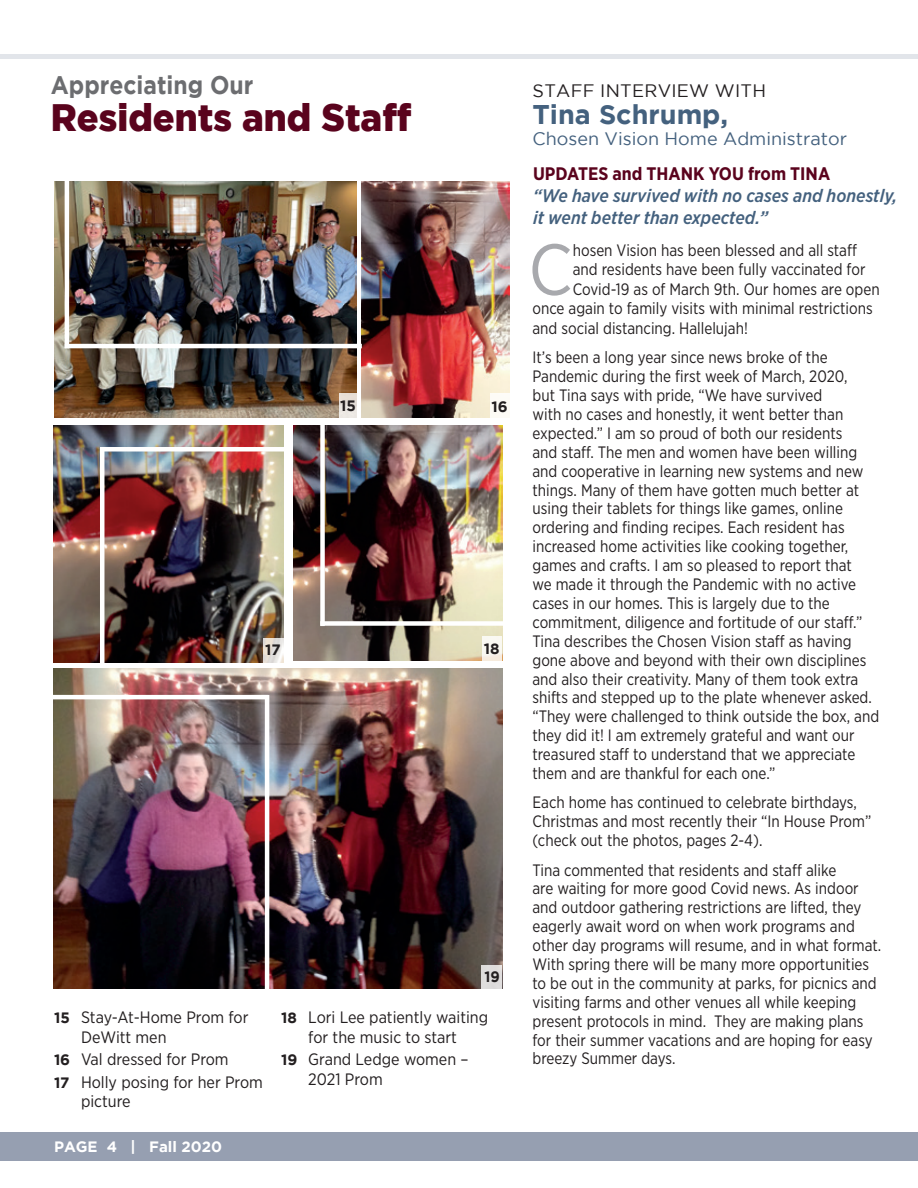
<style>
.page{position:relative;width:918px;height:1188px;background:#fff}
.page>*{position:absolute;margin:0;border:0;box-sizing:border-box;transform-origin:0 0}
.t1{font:72.15px "Gotham Narrow";color:#a8a9ad}
.t2{font:900 38.1px "Gotham";color:#5a031d;scale:.95 1}
.t3{font:700 27px "Gotham";color:#44617e}
.t4{font:700 25.5px "Gotham";color:#6c6d70;scale:.9 1}
.t5{font:italic 500 18.15px/21.9px "Gotham Narrow";color:#44617e}
.t6{font:700 18.15px "Gotham Narrow";color:#5a031d}
.t7{font:18px "Gotham";color:#44617e}
.t8{font:18px "Gotham";letter-spacing:.015em;color:#231f20}
.t9{font:16.5px/18.9px "Gotham Narrow";color:#231f20;scale:.94 1}
.t10{font:16.5px/19.5px "Gotham Narrow";color:#231f20}
.t11{font:700 15px "Gotham";color:#fff}
.t12{font:700 15px "Gotham";color:#231f20}
.t13{font:700 15px "Gotham";color:#231f20;scale:.94 1}
.s1{font-family:"Gotham";font-weight:700;font-size:15px}
</style>
<div class="page">
<img style="left:53px;top:669px;width:449px;height:320px">
<div style="left:0;top:1133px;width:918px;height:28px;background:#969fb1"></div>
<div style="left:0;top:54px;width:918px;height:5px;background:#e2e5ea"></div>
<img style="left:54px;top:182px;width:303px;height:236px">
<img style="left:293px;top:426px;width:209px;height:235px">
<img style="left:53px;top:426px;width:230px;height:236px">
<img style="left:362px;top:182px;width:148px;height:235px">
<div style="left:320px;top:621px;width:189px;height:5px;background:#fff"></div>
<hr style="left:65px;top:344px;width:297px;height:4px;background:#fff">
<div style="left:320px;top:421px;width:5px;height:205px;background:#fff"></div>
<hr style="left:100px;top:447px;width:4px;height:217px;background:#fff">
<hr style="left:65px;top:159px;width:4px;height:189px;background:#fff">
<svg style="left:482px;top:636px;width:20px;height:25px"></svg>
<div style="left:490px;top:393px;width:20px;height:25px;background:#fdfbf6"></div>
<div style="left:339px;top:393px;width:18px;height:25px;background:#eae5e0"></div>
<svg style="left:263px;top:638px;width:20px;height:25px"></svg>
<hr style="left:265px;top:695px;width:4px;height:305px;background:#fff">
<hr style="left:31px;top:695px;width:237px;height:4px;background:#fff">
<div style="left:102px;top:447px;width:188px;height:5px;background:#fff"></div>
<div style="left:481px;top:965px;width:21px;height:25px;background:#dfdedd"></div>
<h3 class="t4" style="left:51px;top:70px;width:226px">Appreciating Our</h3>
<h2 class="t2" style="left:51px;top:95px;width:381px">Residents and Staff</h2>
<p class="t12" style="left:340px;top:397px;width:17px">15</p>
<p class="t12" style="left:491px;top:398px;width:18px">16</p>
<p class="t12" style="left:265px;top:641px;width:17px">17</p>
<p class="t12" style="left:484px;top:640px;width:17px">18</p>
<p class="t13" style="left:485px;top:968px;width:18px">19</p>
<p class="t10" style="left:81px;top:1007px;width:169px;text-indent:-27px"><span class="s1">15</span> Stay-At-Home Prom for<br>DeWitt men</p>
<p class="t10" style="left:54px;top:1048px;width:210px;line-height:22.5px"><span class="s1">16</span> Val dressed for Prom<br><span class="s1">17</span> Holly posing for her Prom</p>
<p class="t10" style="left:81px;top:1091px;width:51px">picture</p>
<p class="t11" style="left:54px;top:1138px;width:170px">PAGE 4 | Fall 2020</p>
<p class="t10" style="left:281px;top:1007px;width:208px;text-align:center"><span class="s1">18</span> Lori Lee patiently waiting for the music to start</p>
<p class="t10" style="left:308px;top:1049px;width:162px;text-indent:-27px"><span class="s1">19</span> Grand Ledge women –<br>2021 Prom</p>
<p class="t8" style="left:533px;top:81px;width:235px">STAFF INTERVIEW WITH</p>
<h3 class="t3" style="left:532px;top:99px;width:197px">Tina Schrump,</h3>
<p class="t7" style="left:532px;top:129px;width:316px">Chosen Vision Home Administrator</p>
<p class="t6" style="left:533px;top:162px;width:299px">UPDATES and THANK YOU from TINA</p>
<p class="t5" style="left:533px;top:184px;width:366px">“We have survived with no cases and honestly, it went better than expected.”</p>
<h1 class="t1" style="left:528px;top:225px;width:46px">C</h1>
<p class="t9" style="left:573px;top:240px;width:304px">hosen Vision has been blessed and all staff</p>
<p class="t9" style="left:573px;top:260px;width:313px">and residents have been fully vaccinated for</p>
<p class="t9" style="left:573px;top:279px;width:328px">Covid-19 as of March 9th. Our homes are open</p>
<p class="t9" style="left:532px;top:299px;width:364px">once again to family visits with minimal restrictions</p>
<p class="t9" style="left:532px;top:318px;width:231px">and social distancing. Hallelujah!</p>
<p class="t9" style="left:532px;top:348px;width:370px">It’s been a long year since news broke of the Pandemic during the first week of March, 2020,<br>but Tina says with pride, “We have survived<br>with no cases and honestly, it went better than expected.” I am so proud of both our residents<br>and staff. The men and women have been willing and cooperative in learning new systems and new things. Many of them have gotten much better at using their tablets for things like games, online ordering and finding recipes. Each resident has increased home activities like cooking together, games and crafts. I am so pleased to report that<br>we made it through the Pandemic with no active cases in our homes. This is largely due to the commitment, diligence and fortitude of our staff.” Tina describes the Chosen Vision staff as having gone above and beyond with their own disciplines and also their creativity. Many of them took extra shifts and stepped up to the plate whenever asked. “They were challenged to think outside the box, and they did it! I am extremely grateful and want our treasured staff to understand that we appreciate them and are thankful for each one.”</p>
<p class="t9" style="left:532px;top:793px;width:362px">Each home has continued to celebrate birthdays,<br>Christmas and most recently their “In House Prom” (check out the photos, pages 2-4).</p>
<p class="t9" style="left:532px;top:860px;width:373px">Tina commented that residents and staff alike<br>are waiting for more good Covid news. As indoor and outdoor gathering restrictions are lifted, they eagerly await word on when work programs and other day programs will resume, and in what format.<br>With spring there will be many more opportunities to be out in the community at parks, for picnics and visiting farms and other venues all while keeping present protocols in mind. They are making plans for their summer vacations and are hoping for easy breezy Summer days.</p>
</div>
